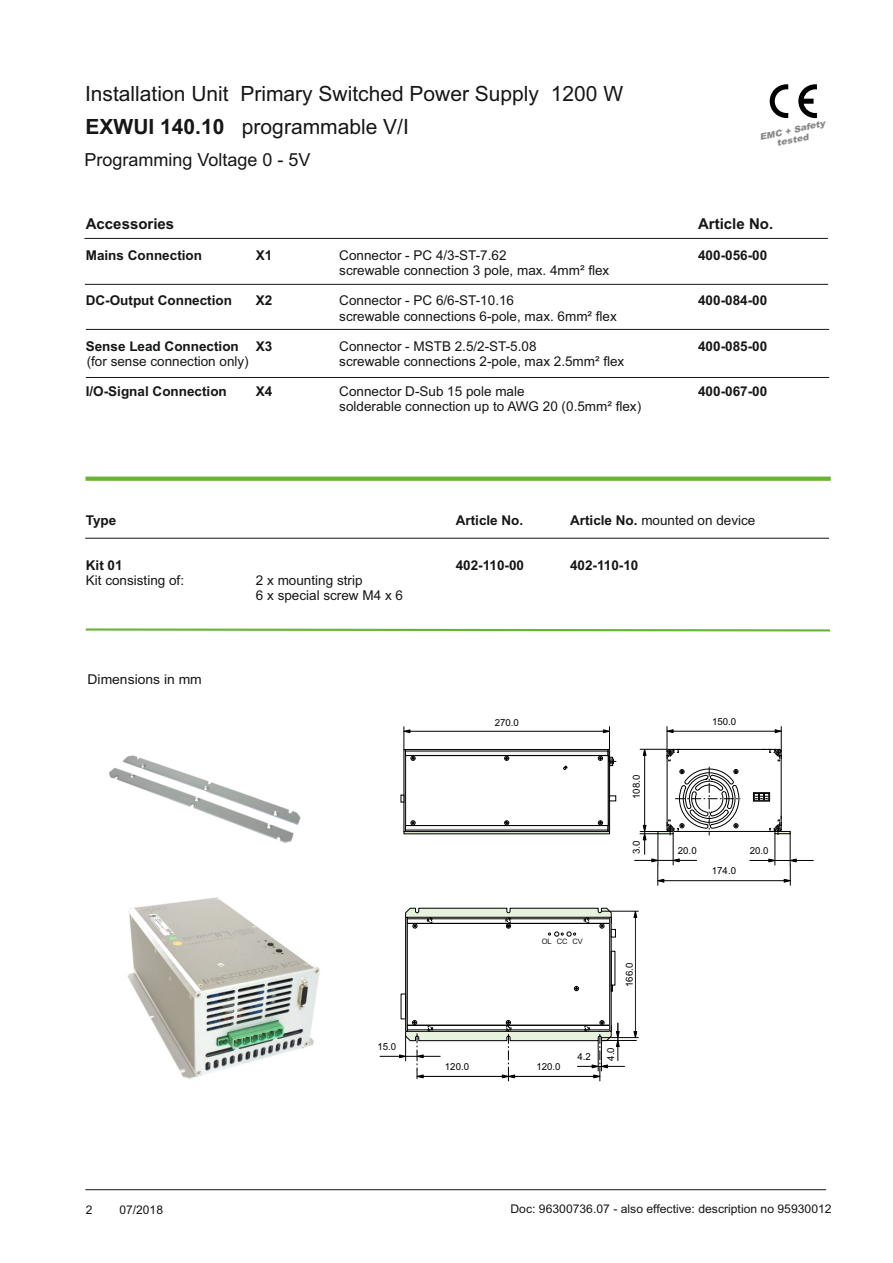
<style>
.page{position:relative;width:893px;height:1263px;background:#fff}
.page>*{position:absolute;margin:0;border:0;box-sizing:border-box;transform-origin:0 0}
.t1{font:21px/33.5px "Arial";color:#151616}
.t2{font:18px "Arial";color:#151616}
.t3{font:700 15px "Arial";color:#151616}
.t4{font:13.5px/15.1px "Arial";color:#151616}
.t5{font:700 13.5px "Arial";color:#151616}
.t6{font:12px "Arial";color:#151616}
.t7{font:9.6px "Arial";color:#000}
.t8{font:italic 900 8.85px "Arial";color:#888;scale:1.05 1}
.t9{font:7.5px "Arial";color:#151616}
.s1{font-weight:700}
</style>
<div class="page">
<div style="left:85px;top:476px;width:746px;height:5px;background:#67b437"></div>
<hr style="left:85px;top:1189px;width:741px;height:1px;background:#151616">
<svg style="left:85px;top:628px;width:745px;height:4px"></svg>
<hr style="left:85px;top:538px;width:744px;height:1px;background:#151616">
<img style="left:109px;top:755px;width:192px;height:88px">
<svg style="left:407px;top:826px;width:199px;height:4px"></svg>
<hr style="left:405px;top:830px;width:203px;height:1px;background:#000">
<div style="left:405px;top:749px;width:203px;height:12px;background:#f3f3f3"></div>
<div style="left:405px;top:749px;width:203px;height:12px;border:1px solid #000"></div>
<hr style="left:405px;top:751px;width:203px;height:1px;background:#000">
<div style="left:608px;top:749px;width:2px;height:83px;border:1px solid #000"></div>
<div style="left:406px;top:756px;width:202px;height:69px;background:#fff"></div>
<div style="left:405px;top:755px;width:203px;height:71px;border:1px solid #000"></div>
<svg style="left:609px;top:757px;width:7px;height:9px"></svg>
<hr style="left:410px;top:731px;width:193px;height:1px;background:#000">
<svg style="left:603px;top:727px;width:7px;height:23px"></svg>
<svg style="left:403px;top:727px;width:7px;height:23px"></svg>
<svg style="left:411px;top:820px;width:4px;height:5px"></svg>
<svg style="left:504px;top:756px;width:5px;height:5px"></svg>
<svg style="left:504px;top:820px;width:5px;height:5px"></svg>
<svg style="left:598px;top:756px;width:5px;height:5px"></svg>
<svg style="left:598px;top:820px;width:5px;height:5px"></svg>
<svg style="left:411px;top:756px;width:4px;height:5px"></svg>
<svg style="left:563px;top:766px;width:4px;height:4px"></svg>
<div style="left:404px;top:831px;width:206px;height:3px;background:#e8fadc;border:1px solid #000"></div>
<svg style="left:400px;top:794px;width:4px;height:9px"></svg>
<svg style="left:609px;top:795px;width:7px;height:6px"></svg>
<svg style="left:635px;top:727px;width:178px;height:158px"></svg>
<div style="left:405px;top:917px;width:2px;height:115px;border:1px solid #000"></div>
<div style="left:609px;top:917px;width:2px;height:114px;border:1px solid #000"></div>
<hr style="left:601px;top:1040px;width:35px;height:1px;background:#000">
<hr style="left:601px;top:1037px;width:37px;height:1px;background:#000">
<hr style="left:635px;top:917px;width:1px;height:114px;background:#000">
<svg style="left:634px;top:1031px;width:3px;height:7px"></svg>
<svg style="left:634px;top:912px;width:3px;height:6px"></svg>
<hr style="left:601px;top:911px;width:37px;height:1px;background:#000">
<div style="left:611px;top:951px;width:4px;height:34px;border:1px solid #000"></div>
<svg style="left:611px;top:985px;width:2px;height:6px"></svg>
<div style="left:401px;top:994px;width:5px;height:25px;border:1px solid #000"></div>
<svg style="left:611px;top:929px;width:5px;height:8px"></svg>
<svg style="left:405px;top:908px;width:207px;height:28px"></svg>
<svg style="left:574px;top:986px;width:5px;height:5px"></svg>
<svg style="left:380px;top:1020px;width:245px;height:61px"></svg>
<hr style="left:85px;top:284px;width:743px;height:1px;background:#151616">
<hr style="left:84px;top:238px;width:744px;height:1px;background:#151616">
<hr style="left:86px;top:329px;width:743px;height:1px;background:#151616">
<hr style="left:86px;top:377px;width:743px;height:1px;background:#151616">
<img style="left:127px;top:897px;width:193px;height:183px">
<svg style="left:770px;top:84px;width:18px;height:34px"></svg>
<svg style="left:798px;top:84px;width:19px;height:34px"></svg>
<h1 class="t1" style="left:85px;top:79px;width:540px">Installation Unit Primary Switched Power Supply 1200 W<br><span class="s1">EXWUI 140.10</span> programmable V/I</h1>
<h2 class="t2" style="left:84px;top:153px;width:228px">Programming Voltage 0 - 5V</h2>
<p class="t8" style="left:759px;top:134px;width:65px;rotate:-12deg">EMC + Safety</p>
<p class="t8" style="left:776px;top:140px;width:32px;rotate:-12deg">tested</p>
<p class="t3" style="left:86px;top:218px;width:90px">Accessories</p>
<p class="t3" style="left:698px;top:218px;width:77px">Article No.</p>
<p class="t5" style="left:86px;top:250px;width:118px">Mains Connection</p>
<p class="t5" style="left:256px;top:250px;width:18px">X1</p>
<p class="t4" style="left:339px;top:249px;width:169px">Connector - PC 4/3-ST-7.62</p>
<p class="t5" style="left:698px;top:250px;width:71px">400-056-00</p>
<p class="t4" style="left:339px;top:264px;width:272px">screwable connection 3 pole, max. 4mm² flex</p>
<p class="t5" style="left:86px;top:296px;width:148px">DC-Output Connection</p>
<p class="t5" style="left:256px;top:296px;width:18px">X2</p>
<p class="t4" style="left:339px;top:294px;width:176px">Connector - PC 6/6-ST-10.16</p>
<p class="t5" style="left:698px;top:296px;width:71px">400-084-00</p>
<p class="t4" style="left:339px;top:309px;width:279px">screwable connections 6-pole, max. 6mm² flex</p>
<p class="t5" style="left:86px;top:341px;width:155px">Sense Lead Connection</p>
<p class="t5" style="left:256px;top:341px;width:18px">X3</p>
<p class="t4" style="left:339px;top:340px;width:199px">Connector - MSTB 2.5/2-ST-5.08</p>
<p class="t5" style="left:698px;top:341px;width:71px">400-085-00</p>
<p class="t4" style="left:87px;top:355px;width:164px">(for sense connection only)</p>
<p class="t4" style="left:339px;top:355px;width:287px">screwable connections 2-pole, max 2.5mm² flex</p>
<p class="t5" style="left:86px;top:386px;width:143px">I/O-Signal Connection</p>
<p class="t5" style="left:256px;top:386px;width:18px">X4</p>
<p class="t4" style="left:339px;top:385px;width:187px">Connector D-Sub 15 pole male</p>
<p class="t5" style="left:698px;top:386px;width:71px">400-067-00</p>
<p class="t4" style="left:339px;top:400px;width:303px">solderable connection up to AWG 20 (0.5mm² flex)</p>
<p class="t5" style="left:86px;top:515px;width:32px">Type</p>
<p class="t5" style="left:456px;top:515px;width:69px">Article No.</p>
<p class="t4" style="left:570px;top:514px;width:187px"><span class="s1">Article No.</span> mounted on device</p>
<p class="t5" style="left:86px;top:560px;width:38px">Kit 01</p>
<p class="t5" style="left:456px;top:560px;width:70px">402-110-00</p>
<p class="t5" style="left:570px;top:560px;width:70px">402-110-10</p>
<p class="t4" style="left:86px;top:574px;width:100px">Kit consisting of:</p>
<p class="t4" style="left:256px;top:574px;width:149px">2 x mounting strip<br>6 x special screw M4 x 6</p>
<p class="t4" style="left:88px;top:673px;width:116px">Dimensions in mm</p>
<p class="t7" style="left:377px;top:1042px;width:20px">15.0</p>
<p class="t7" style="left:495px;top:719px;width:26px">270.0</p>
<p class="t7" style="left:633px;top:799px;width:26px;rotate:-90deg">108.0</p>
<p class="t7" style="left:633px;top:854px;width:15px;rotate:-90deg">3.0</p>
<p class="t7" style="left:445px;top:1062px;width:26px">120.0</p>
<p class="t9" style="left:542px;top:939px;width:43px">OL CC CV</p>
<p class="t7" style="left:626px;top:987px;width:26px;rotate:-90deg">166.0</p>
<p class="t7" style="left:536px;top:1062px;width:26px">120.0</p>
<p class="t7" style="left:577px;top:1052px;width:15px">4.2</p>
<p class="t7" style="left:607px;top:1061px;width:15px;rotate:-90deg">4.0</p>
<p class="t7" style="left:712px;top:717px;width:26px">150.0</p>
<p class="t7" style="left:678px;top:847px;width:20px">20.0</p>
<p class="t7" style="left:750px;top:847px;width:20px">20.0</p>
<p class="t7" style="left:712px;top:867px;width:26px">174.0</p>
<p class="t6" style="left:86px;top:1205px;width:8px">2</p>
<p class="t6" style="left:120px;top:1205px;width:45px">07/2018</p>
<p class="t6" style="left:510px;top:1204px;width:323px">Doc: 96300736.07 - also effective: description no 95930012</p>
</div>
